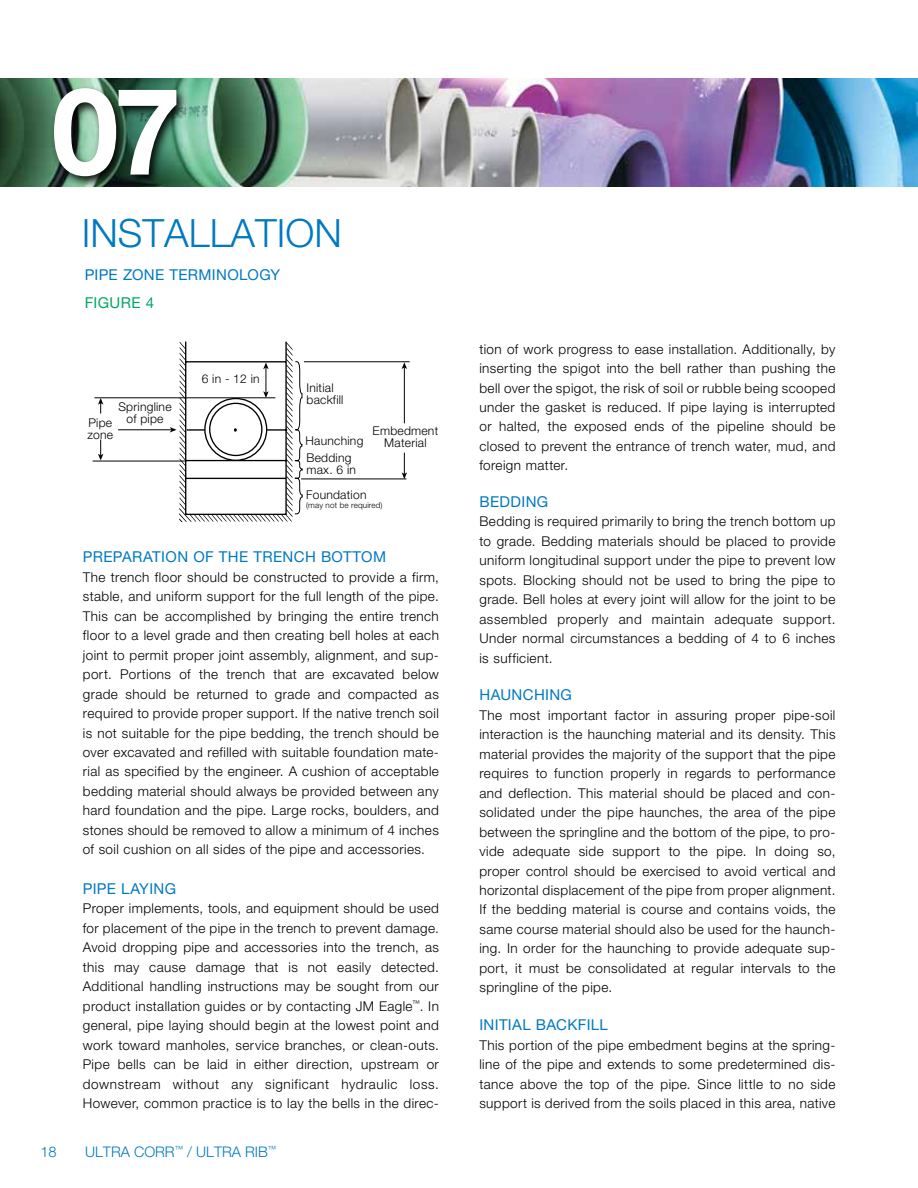
<style>
.page{position:relative;width:918px;height:1188px;background:#fff}
.page>*{position:absolute;margin:0;border:0;box-sizing:border-box;transform-origin:0 0}
.t1{font:700 120.9px "Helvetica Neue";color:#fff}
.t2{font:300 39px "Helvetica Neue";color:#0079c1}
.t3{font:15px "Helvetica Neue";letter-spacing:.025em;color:#0079c1}
.t4{font:15px "Helvetica Neue";color:#00a664}
.t5{font:300 14.7px "Helvetica Neue";color:#0079c1}
.t6{font:300 13.5px/19.5px "Helvetica Neue";letter-spacing:.03em;color:#000;text-align:justify}
.t7{font:300 12px/12px "Helvetica Neue";letter-spacing:.02em;color:#010101}
.t8{font:300 8.1px "Helvetica Neue";letter-spacing:.02em;color:#010101}
</style>
<div class="page">
<hr style="left:94px;top:397px;width:181px;height:1px;background:#040303">
<hr style="left:93px;top:461px;width:93px;height:1px;background:#040303">
<svg style="left:98px;top:398px;width:5px;height:16px"></svg>
<svg style="left:98px;top:440px;width:5px;height:20px"></svg>
<hr style="left:304px;top:361px;width:106px;height:1px;background:#040303">
<hr style="left:301px;top:479px;width:105px;height:1px;background:#040303">
<hr style="left:404px;top:367px;width:1px;height:56px;background:#040303">
<svg style="left:402px;top:362px;width:5px;height:7px"></svg>
<svg style="left:402px;top:453px;width:5px;height:26px"></svg>
<hr style="left:118px;top:429px;width:54px;height:1px;background:#040303">
<svg style="left:170px;top:342px;width:133px;height:180px"></svg>
<img style="left:0;top:78px;width:918px;height:108px">
<div style="left:50px;top:84px;width:138px;height:104px;background:#000;opacity:.9"></div>
<h1 class="t1" style="left:52px;top:57px;width:131px">07</h1>
<h2 class="t2" style="left:82px;top:210px;width:33px">INSTALLAT</h2>
<h2 class="t2" style="left:277px;top:210px;width:61px">ION</h2>
<p class="t3" style="left:85px;top:266px;width:197px">PIPE ZONE TERMINOLOGY</p>
<p class="t4" style="left:85px;top:294px;width:11px">FIGURE</p>
<p class="t4" style="left:146px;top:294px;width:10px">4</p>
<p class="t7" style="left:118px;top:400px;width:55px;text-align:center">Springline of pipe</p>
<p class="t7" style="left:87px;top:416px;width:27px">Pipe zone</p>
<p class="t7" style="left:202px;top:373px;width:60px">6 in - 12 in</p>
<p class="t7" style="left:307px;top:381px;width:38px">Initial backfill</p>
<p class="t7" style="left:306px;top:432px;width:59px;line-height:17px">Haunching<br>Bedding</p>
<p class="t7" style="left:306px;top:457px;width:62px;line-height:25px">max. 6 in<br>Foundation</p>
<p class="t8" style="left:306px;top:500px;width:78px">(may not be required)</p>
<p class="t7" style="left:373px;top:424px;width:67px;text-align:center">Embedment<br>Material</p>
<p class="t3" style="left:83px;top:548px;width:305px">PREPARATION OF THE TRENCH BOTTOM</p>
<p class="t6" style="left:83px;top:567px;width:358px">The trench floor should be constructed to provide a firm, stable, and uniform support for the full length of the pipe.<br>This can be accomplished by bringing the entire trench floor to a level grade and then creating bell holes at each joint to permit proper joint assembly, alignment, and sup&shy;port. Portions of the trench that are excavated below grade should be returned to grade and compacted as required to provide proper support. If the native trench soil is not suitable for the pipe bedding, the trench should be over excavated and refilled with suitable foundation mate&shy;rial as specified by the engineer. A cushion of acceptable bedding material should always be provided between any hard foundation and the pipe. Large rocks, boulders, and stones should be removed to allow a minimum of 4 inches of soil cushion on all sides of the pipe and accessories.</p>
<p class="t3" style="left:83px;top:879px;width:95px">PIPE LAYING</p>
<p class="t6" style="left:83px;top:898px;width:358px">Proper implements, tools, and equipment should be used for placement of the pipe in the trench to prevent damage.<br>Avoid dropping pipe and accessories into the trench, as this may cause damage that is not easily detected.<br>Additional handling instructions may be sought from our product installation guides or by contacting JM Eagle<sup>™</sup>. In general, pipe laying should begin at the lowest point and work toward manholes, service branches, or clean-outs.<br>Pipe bells can be laid in either direction, upstream or downstream without any significant hydraulic loss.<br>However, common practice is to lay the bells in the direc-</p>
<p class="t5" style="left:40px;top:1143px;width:18px">18</p>
<p class="t5" style="left:85px;top:1143px;width:20px">ULTRA</p>
<p class="t5" style="left:134px;top:1143px;width:82px">CORR<sup>™</sup> / ULTRA</p>
<p class="t5" style="left:245px;top:1143px;width:33px">RIB<sup>™</sup></p>
<p class="t6" style="left:479px;top:339px;width:358px">tion of work progress to ease installation. Additionally, by inserting the spigot into the bell rather than pushing the bell over the spigot, the risk of soil or rubble being scooped under the gasket is reduced. If pipe laying is interrupted or halted, the exposed ends of the pipeline should be closed to prevent the entrance of trench water, mud, and foreign matter.</p>
<p class="t3" style="left:479px;top:492px;width:70px">BEDDING</p>
<p class="t6" style="left:479px;top:511px;width:358px">Bedding is required primarily to bring the trench bottom up to grade. Bedding materials should be placed to provide uniform longitudinal support under the pipe to prevent low spots. Blocking should not be used to bring the pipe to grade. Bell holes at every joint will allow for the joint to be assembled properly and maintain adequate support.<br>Under normal circumstances a bedding of 4 to 6 inches is sufficient.</p>
<p class="t3" style="left:479px;top:686px;width:94px">HAUNCHING</p>
<p class="t6" style="left:479px;top:705px;width:358px">The most important factor in assuring proper pipe-soil interaction is the haunching material and its density. This material provides the majority of the support that the pipe requires to function properly in regards to performance and deflection. This material should be placed and con&shy;solidated under the pipe haunches, the area of the pipe between the springline and the bottom of the pipe, to pro&shy;vide adequate side support to the pipe. In doing so, proper control should be exercised to avoid vertical and horizontal displacement of the pipe from proper alignment.<br>If the bedding material is course and contains voids, the same course material should also be used for the haunch&shy;ing. In order for the haunching to provide adequate sup&shy;port, it must be consolidated at regular intervals to the springline of the pipe.</p>
<p class="t3" style="left:479px;top:1016px;width:130px">INITIAL BACKFILL</p>
<p class="t6" style="left:479px;top:1035px;width:358px">This portion of the pipe embedment begins at the spring&shy;line of the pipe and extends to some predetermined dis&shy;tance above the top of the pipe. Since little to no side support is derived from the soils placed in this area, native</p>
</div>
